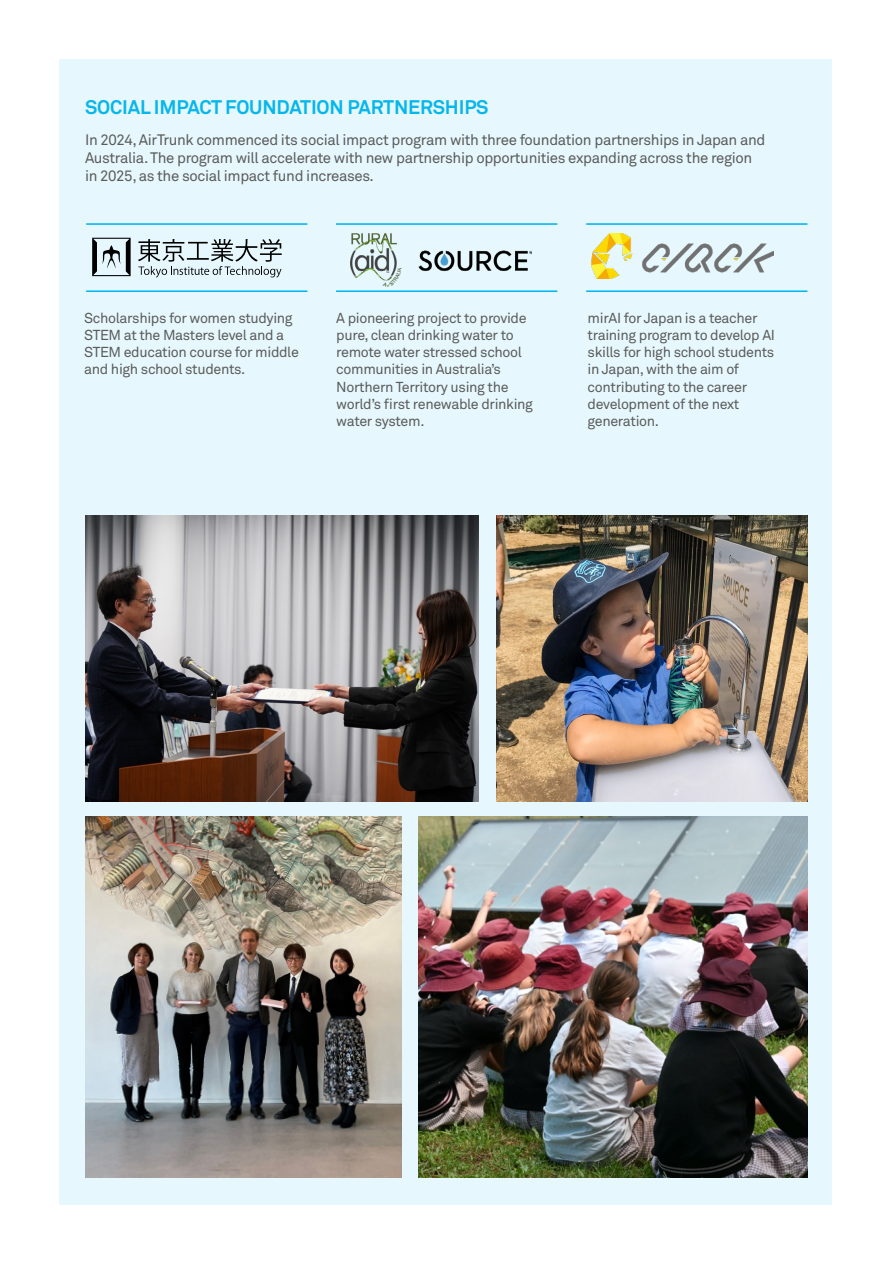
<style>
.page{position:relative;width:893px;height:1263px;background:#fff}
.page>*{position:absolute;margin:0;border:0;box-sizing:border-box;transform-origin:0 0}
.t1{font:700 19.5px "Akkurat Pro";letter-spacing:-.01em;color:#06b6ec}
.t2{font:15px/18px "Akkurat Pro";letter-spacing:-.025em;color:#5b5b5b}
.t3{font:14.25px/17.1px "Akkurat Pro";letter-spacing:-.025em;color:#5b5b5b}
</style>
<div class="page">
<div style="left:60px;top:60px;width:772px;height:1145px;background:#e6f8fd"></div>
<img style="left:496px;top:515px;width:312px;height:286px">
<img style="left:419px;top:816px;width:389px;height:362px">
<img style="left:85px;top:816px;width:317px;height:362px">
<img style="left:85px;top:515px;width:393px;height:286px">
<svg style="left:138px;top:239px;width:144px;height:39px"></svg>
<svg style="left:92px;top:238px;width:39px;height:38px"></svg>
<img style="left:351px;top:233px;width:181px;height:54px">
<img style="left:591px;top:233px;width:182px;height:46px">
<hr style="left:86px;top:223px;width:221px;height:2px;background:#06b6ec">
<hr style="left:336px;top:223px;width:221px;height:2px;background:#06b6ec">
<hr style="left:586px;top:223px;width:221px;height:2px;background:#06b6ec">
<hr style="left:86px;top:290px;width:221px;height:2px;background:#06b6ec">
<hr style="left:336px;top:290px;width:221px;height:2px;background:#06b6ec">
<hr style="left:586px;top:290px;width:221px;height:2px;background:#06b6ec">
<h1 class="t1" style="left:85px;top:95px;width:405px">SOCIAL IMPACT FOUNDATION PARTNERSHIPS</h1>
<p class="t2" style="left:85px;top:131px;width:682px">In 2024, AirTrunk commenced its social impact program with three foundation partnerships in Japan and<br>Australia. The program will accelerate with new partnership opportunities expanding across the region in 2025, as the social impact fund increases.</p>
<p class="t3" style="left:84px;top:310px;width:216px">Scholarships for women studying<br>STEM at the Masters level and a<br>STEM education course for middle and high school students.</p>
<p class="t3" style="left:336px;top:310px;width:198px">A pioneering project to provide pure, clean drinking water to remote water stressed school communities in Australia’s<br>Northern Territory using the world’s first renewable drinking water system.</p>
<p class="t3" style="left:588px;top:310px;width:189px">mirAI for Japan is a teacher training program to develop AI skills for high school students in Japan, with the aim of contributing to the career development of the next generation.</p>
</div>
